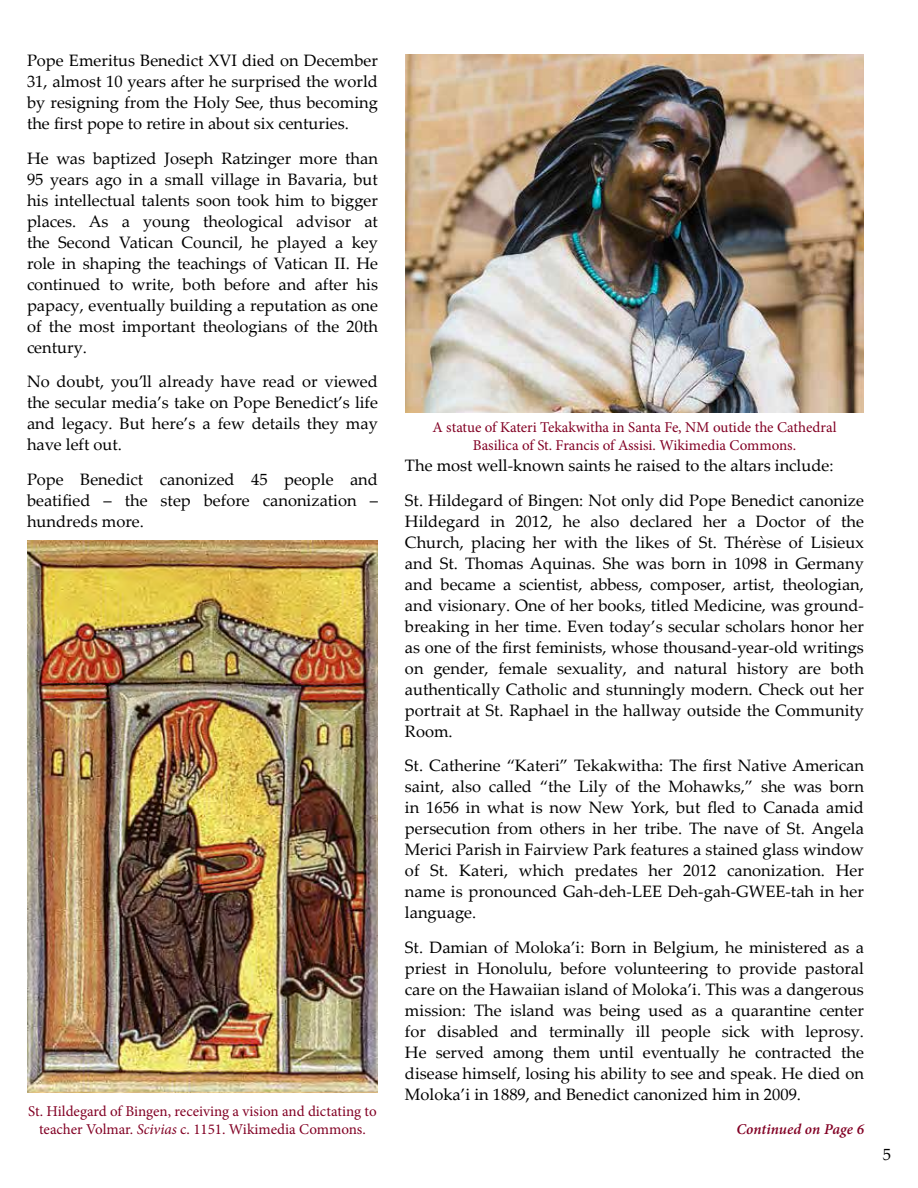
<style>
.page{position:relative;width:918px;height:1188px;background:#fff}
.page>*{position:absolute;margin:0;border:0;box-sizing:border-box;transform-origin:0 0}
.t1{font:16.5px/21px "Palatino Linotype";color:#000;text-align:justify}
.t2{font:15px/18px "Minion Pro";color:#820024;text-align:center}
.t3{font:italic 600 15px "Minion Pro";letter-spacing:.005em;color:#820024}
.s1{font-style:italic}
</style>
<div class="page">
<img style="left:27px;top:540px;width:351px;height:553px">
<img style="left:405px;top:54px;width:459px;height:359px">
<p class="t1" style="left:27px;top:49px;width:353px">Pope Emeritus Benedict XVI died on December 31, almost 10 years after he surprised the world by resigning from the Holy See, thus becoming the first pope to retire in about six centuries.</p>
<p class="t1" style="left:27px;top:147px;width:353px">He was baptized Joseph Ratzinger more than 95 years ago in a small village in Bavaria, but his intellectual talents soon took him to bigger places. As a young theological advisor at the Second Vatican Council, he played a key role in shaping the teachings of Vatican II. He continued to write, both before and after his papacy, eventually building a reputation as one of the most important theologians of the 20th century.</p>
<p class="t1" style="left:27px;top:370px;width:353px">No doubt, you’ll already have read or viewed the secular media’s take on Pope Benedict’s life and legacy. But here’s a few details they may have left out.</p>
<p class="t1" style="left:27px;top:468px;width:353px">Pope Benedict canonized 45 people and beatified – the step before canonization – hundreds more.</p>
<p class="t2" style="left:28px;top:1102px;width:350px">St. Hildegard of Bingen, receiving a vision and dictating to teacher Volmar. <span class="s1">Scivias</span> c. 1151. Wikimedia Commons.</p>
<p class="t2" style="left:432px;top:419px;width:406px">A statue of Kateri Tekakwitha in Santa Fe, NM outide the Cathedral<br>Basilica of St. Francis of Assisi. Wikimedia Commons.</p>
<p class="t1" style="left:405px;top:448px;width:461px;line-height:34.5px">The most well-known saints he raised to the altars include:<br>St. Hildegard of Bingen: Not only did Pope Benedict canonize</p>
<p class="t1" style="left:405px;top:510px;width:461px">Hildegard in 2012, he also declared her a Doctor of the Church, placing her with the likes of St. Thérèse of Lisieux and St. Thomas Aquinas. She was born in 1098 in Germany and became a scientist, abbess, composer, artist, theologian, and visionary. One of her books, titled Medicine, was ground&shy;breaking in her time. Even today’s secular scholars honor her as one of the first feminists, whose thousand-year-old writings on gender, female sexuality, and natural history are both authentically Catholic and stunningly modern. Check out her portrait at St. Raphael in the hallway outside the Community Room.</p>
<p class="t1" style="left:405px;top:754px;width:461px">St. Catherine “Kateri” Tekakwitha: The first Native American saint, also called “the Lily of the Mohawks,” she was born in 1656 in what is now New York, but fled to Canada amid persecution from others in her tribe. The nave of St. Angela Merici Parish in Fairview Park features a stained glass window of St. Kateri, which predates her 2012 canonization. Her name is pronounced Gah-deh-LEE Deh-gah-GWEE-tah in her language.</p>
<p class="t1" style="left:405px;top:936px;width:461px">St. Damian of Moloka’i: Born in Belgium, he ministered as a priest in Honolulu, before volunteering to provide pastoral care on the Hawaiian island of Moloka’i. This was a dangerous mission: The island was being used as a quarantine center for disabled and terminally ill people sick with leprosy.<br>He served among them until eventually he contracted the disease himself, losing his ability to see and speak. He died on Moloka’i in 1889, and Benedict canonized him in 2009.</p>
<p class="t3" style="left:736px;top:1119px;width:129px">Continued on Page 6</p>
<p class="t1" style="left:883px;top:1143px;width:10px">5</p>
</div>
